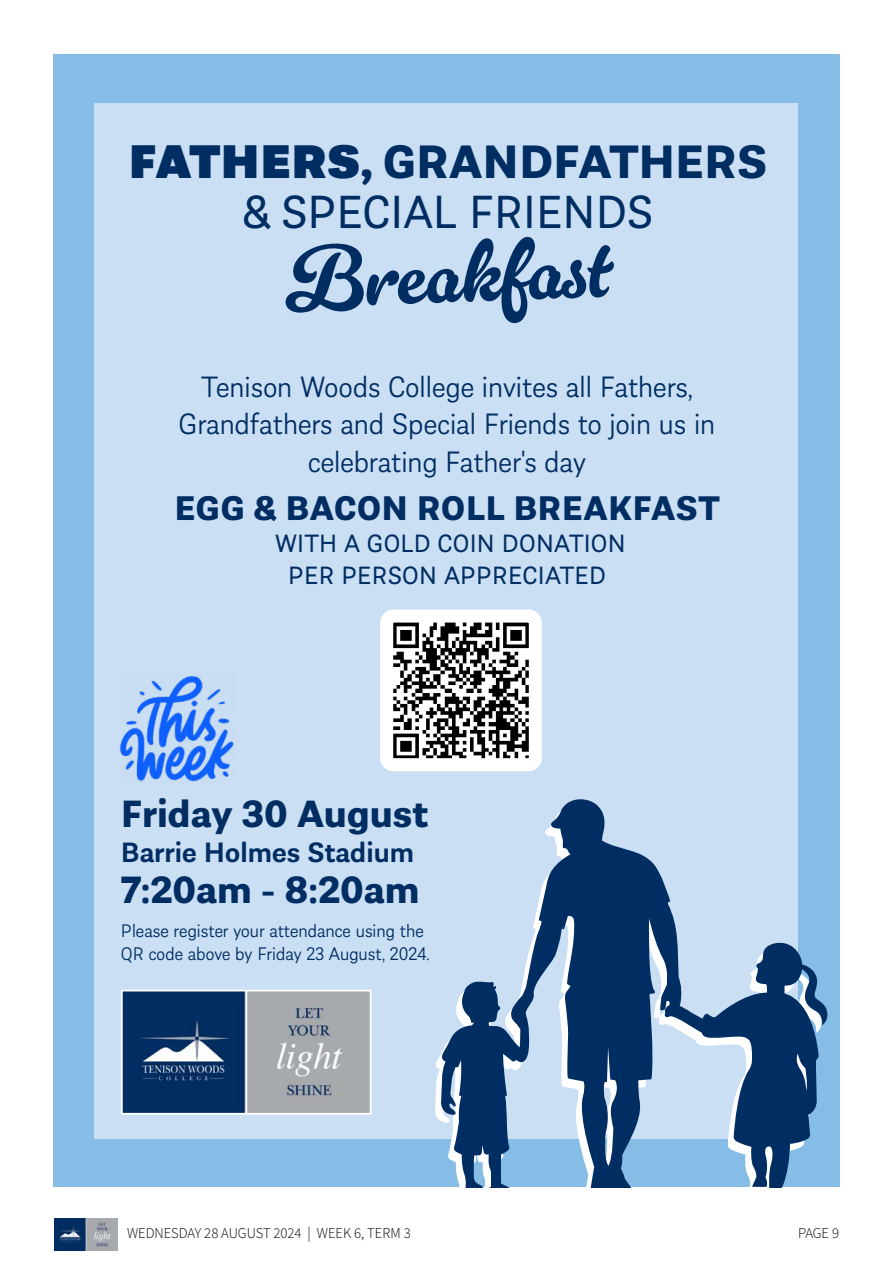
<style>
.page{position:relative;width:893px;height:1263px;background:#fff}
.page>*{position:absolute;margin:0;border:0;box-sizing:border-box;transform-origin:0 0}
.t1{font:87.6px "Gelato Fresco Variable Slim";color:#002d62}
.t2{font:49.65px/49.7px "Almanach";color:#002d62;text-align:center}
.t3{font:700 40.2px "Almanach";color:#002d62}
.t4{font:700 36.15px "Almanach";letter-spacing:.01em;color:#002d62}
.t5{font:300 31.5px/37.8px "Almanach";color:#002d62;text-align:center}
.t6{font:600 29.7px "Almanach";color:#002d62}
.t7{font:26.7px/32.1px "Almanach";letter-spacing:.01em;color:#002d62;text-align:center}
.t8{font:300 19.5px/23.4px "Almanach";color:#002d62}
.t9{font:300 15px "Source Sans Pro";color:#060606}
.s1{font-weight:900}
.s2{font-weight:700}
</style>
<div class="page">
<img style="left:54px;top:1218px;width:64px;height:32px">
<div style="left:53px;top:55px;width:787px;height:1132px;background:#85bde7"></div>
<div style="left:94px;top:103px;width:704px;height:1036px;background:#cadff4"></div>
<svg style="left:523px;top:799px;width:155px;height:388px;fill:#002d62"></svg>
<svg style="left:435px;top:981px;width:95px;height:206px"></svg>
<svg style="left:658px;top:942px;width:169px;height:245px"></svg>
<img style="left:394px;top:623px;width:134px;height:134px">
<div style="left:380px;top:609px;width:162px;height:162px;border:13px solid #fff;border-radius:7px"></div>
<img style="left:124px;top:993px;width:245px;height:119px">
<div style="left:121px;top:990px;width:251px;height:125px;border:2px solid #fff"></div>
<img style="left:119px;top:676px;width:115px;height:106px">
<h2 class="t2" style="left:128px;top:134px;width:640px"><span class="s1">FATHERS,</span> <span class="s2">GRANDFATHERS </span>&amp; SPECIAL FRIENDS</h2>
<h1 class="t1" style="left:283px;top:230px;width:328px;rotate:-2deg">Breakfast</h1>
<p class="t5" style="left:179px;top:366px;width:538px">Tenison Woods College invites all Fathers,<br>Grandfathers and Special Friends to join us in celebrating Father's day</p>
<p class="t4" style="left:175px;top:480px;width:546px">EGG &amp; BACON ROLL BREAKFAST</p>
<p class="t7" style="left:275px;top:526px;width:352px">WITH A GOLD COIN DONATION<br>PER PERSON APPRECIATED</p>
<p class="t3" style="left:121px;top:782px;width:309px">Friday 30 August</p>
<p class="t6" style="left:121px;top:830px;width:295px">Barrie Holmes Stadium</p>
<p class="t3" style="left:121px;top:858px;width:300px">7:20am - 8:20am</p>
<p class="t8" style="left:121px;top:917px;width:310px">Please register your attendance using the<br>QR code above by Friday 23 August, 2024.</p>
<p class="t9" style="left:127px;top:1223px;width:285px">WEDNESDAY 28 AUGUST 2024 | WEEK 6, TERM 3</p>
<p class="t9" style="left:798px;top:1224px;width:43px">PAGE 9</p>
</div>
